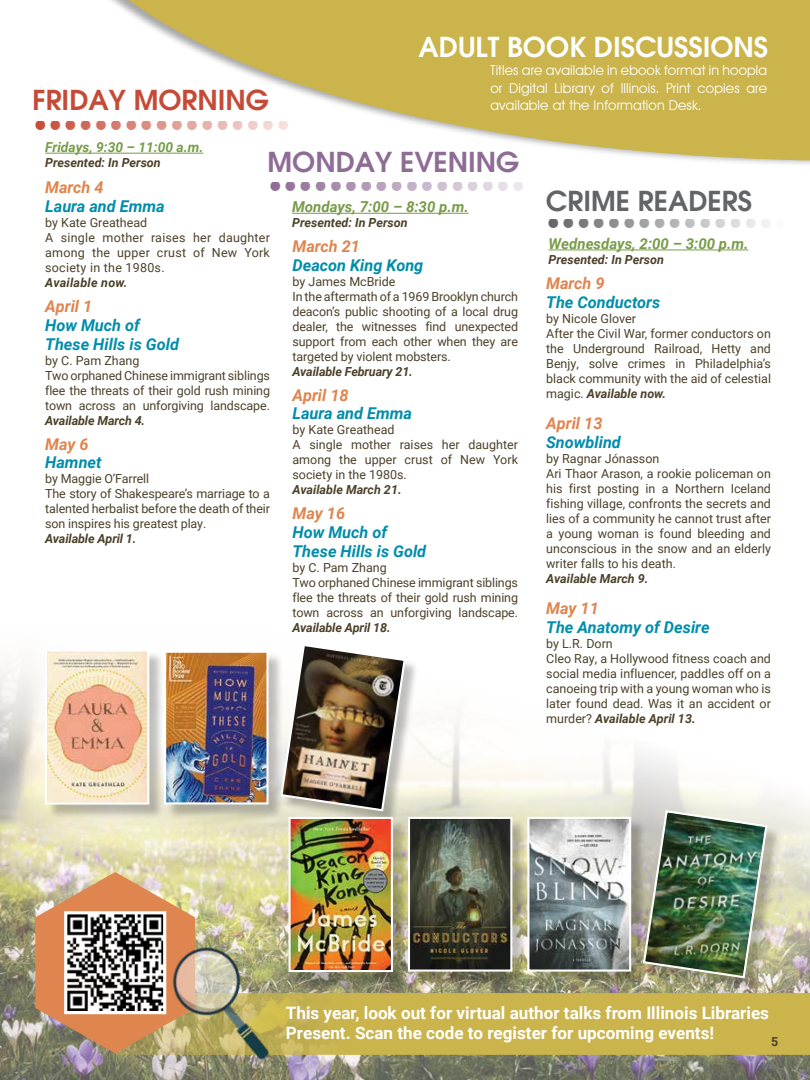
<style>
.page{position:relative;width:810px;height:1080px;background:#fff}
.page>*{position:absolute;margin:0;border:0;box-sizing:border-box;transform-origin:0 0}
.t1{font:700 48.75px "Futura BT";color:#8f6c95}
.t2{font:700 48.75px "Futura BT";color:#c64b38}
.t3{font:700 48.75px "Futura BT";color:#636466}
.t4{font:600 27.5px "Avant Garde";color:#fff}
.t5{font:600 27.5px "Avant Garde";color:#8f6c95}
.t6{font:600 27.5px "Avant Garde";color:#c54b38}
.t7{font:600 27.5px "Avant Garde";color:#636466}
.t8{font:700 17.12px/19.8px "Roboto";color:#fff}
.t9{font:italic 700 16.25px/18.8px "Roboto";color:#008dab}
.t10{font:italic 700 16.25px "Roboto";color:#df854f}
.t11{font:italic 700 15px "Roboto";color:#789c4a}
.t12{font:13.75px/17.5px "Avant Garde IT Cby BT";letter-spacing:.01em;color:#fff;text-align:justify}
.t13{font:italic 700 13.75px "Roboto";color:#789c4a}
.t14{font:12.5px/15px "Roboto";color:#4c412a}
.t15{font:italic 700 12.5px "Roboto";color:#4c412a}
.t16{font:12.5px/15px "Roboto";letter-spacing:.02em;color:#4c412a}
.t17{font:italic 700 12.5px "Roboto";letter-spacing:.02em;color:#4c412a}
.t18{font:700 12.5px "Roboto";color:#4c412a}
.s1{font-weight:700;font-style:italic}
</style>
<div class="page">
<img style="left:0;top:765px;width:810px;height:315px">
<svg style="left:67px;top:0;width:743px;height:164px;fill:#cab44b"></svg>
<hr style="left:292px;top:213px;width:177px;height:1px;background:#789c4a">
<hr style="left:548px;top:250px;width:200px;height:1px;background:#789c4a">
<div style="left:47px;top:651px;width:118px;height:169px;background:#000;opacity:.25"></div>
<img style="left:48px;top:652px;width:98px;height:150px">
<div style="left:45px;top:649px;width:104px;height:156px;border:2px solid #fff"></div>
<hr style="left:45px;top:153px;width:158px;height:1px;background:#789c4a">
<div style="left:283px;top:646px;width:137px;height:179px;background:#000;opacity:.25"></div>
<img style="left:283px;top:646px;width:124px;height:167px">
<div style="left:410px;top:819px;width:118px;height:168px;background:#000;opacity:.25"></div>
<img style="left:411px;top:820px;width:98px;height:149px">
<div style="left:408px;top:817px;width:104px;height:155px;border:2px solid #fff"></div>
<div style="left:529px;top:819px;width:118px;height:168px;background:#000;opacity:.25"></div>
<img style="left:530px;top:820px;width:98px;height:149px">
<div style="left:527px;top:817px;width:104px;height:155px;border:2px solid #fff"></div>
<div style="left:290px;top:819px;width:119px;height:169px;background:#000;opacity:.25"></div>
<img style="left:292px;top:820px;width:98px;height:149px">
<div style="left:289px;top:817px;width:104px;height:155px;border:2px solid #fff"></div>
<div style="left:166px;top:653px;width:119px;height:167px;background:#000;opacity:.25"></div>
<img style="left:167px;top:654px;width:99px;height:147px">
<div style="left:164px;top:651px;width:105px;height:153px;border:2px solid #fff"></div>
<div style="left:645px;top:812px;width:137px;height:181px;background:#000;opacity:.25"></div>
<img style="left:642px;top:809px;width:127px;height:171px">
<div style="left:38px;top:993px;width:772px;height:62px;background:#cab44b"></div>
<svg style="left:35px;top:872px;width:160px;height:181px;background:#b49278"></svg>
<img style="left:154px;top:934px;width:146px;height:130px">
<h2 class="t4" style="left:418px;top:28px;width:351px">ADULT BOOK DISCUSSIONS</h2>
<p class="t12" style="left:490px;top:62px;width:278px">Titles are available in ebook format in hoopla or Digital Library of Illinois. Print copies are available at the Information Desk.</p>
<h2 class="t6" style="left:32px;top:82px;width:238px">FRIDAY MORNING</h2>
<p class="t13" style="left:45px;top:138px;width:160px">Fridays, 9:30 – 11:00 a.m.</p>
<p class="t15" style="left:45px;top:154px;width:117px">Presented: In Person</p>
<h3 class="t10" style="left:45px;top:176px;width:60px">March 4</h3>
<h3 class="t9" style="left:45px;top:196px;width:121px">Laura and Emma</h3>
<p class="t16" style="left:45px;top:215px;width:226px">by Kate Greathead<br>A single mother raises her daughter among the upper crust of New York society in the 1980s.</p>
<p class="t17" style="left:45px;top:274px;width:84px">Available now.</p>
<h3 class="t10" style="left:45px;top:295px;width:49px">April 1</h3>
<h3 class="t9" style="left:45px;top:315px;width:135px">How Much of<br>These Hills is Gold</h3>
<p class="t14" style="left:45px;top:352px;width:226px">by C. Pam Zhang<br>Two orphaned Chinese immigrant siblings flee the threats of their gold rush mining town across an unforgiving landscape.</p>
<p class="t15" style="left:45px;top:411px;width:101px">Available March 4.</p>
<h3 class="t10" style="left:45px;top:433px;width:45px">May 6</h3>
<h3 class="t9" style="left:45px;top:453px;width:58px">Hamnet</h3>
<p class="t14" style="left:45px;top:471px;width:226px">by Maggie O’Farrell<br>The story of Shakespeare’s marriage to a talented herbalist before the death of their son inspires his greatest play.</p>
<p class="t15" style="left:45px;top:530px;width:93px">Available April 1.</p>
<h1 class="t2" style="left:32px;top:83px;width:260px">.................</h1>
<h2 class="t5" style="left:268px;top:144px;width:253px">MONDAY EVENING</h2>
<h1 class="t1" style="left:268px;top:144px;width:260px">.................</h1>
<p class="t11" style="left:292px;top:196px;width:178px">Mondays, 7:00 – 8:30 p.m.</p>
<h2 class="t7" style="left:546px;top:182px;width:208px">CRIME READERS</h2>
<p class="t15" style="left:292px;top:214px;width:117px">Presented: In Person</p>
<h1 class="t3" style="left:546px;top:182px;width:245px">................</h1>
<p class="t11" style="left:548px;top:233px;width:201px">Wednesdays, 2:00 – 3:00 p.m.</p>
<p class="t15" style="left:548px;top:251px;width:117px">Presented: In Person</p>
<h3 class="t10" style="left:292px;top:235px;width:69px">March 21</h3>
<h3 class="t9" style="left:292px;top:255px;width:132px">Deacon King Kong</h3>
<p class="t14" style="left:292px;top:273px;width:227px">by James McBride<br>In the aftermath of a 1969 Brooklyn church deacon’s public shooting of a local drug dealer, the witnesses find unexpected support from each other when they are targeted by violent mobsters.</p>
<p class="t15" style="left:292px;top:362px;width:122px">Available February 21.</p>
<h3 class="t10" style="left:292px;top:383px;width:58px">April 18</h3>
<h3 class="t9" style="left:292px;top:404px;width:121px">Laura and Emma</h3>
<p class="t14" style="left:292px;top:422px;width:227px">by Kate Greathead<br>A single mother raises her daughter among the upper crust of New York society in the 1980s.</p>
<p class="t15" style="left:292px;top:481px;width:111px">Available March 21.</p>
<h3 class="t10" style="left:292px;top:502px;width:54px">May 16</h3>
<h3 class="t9" style="left:292px;top:522px;width:135px">How Much of<br>These Hills is Gold</h3>
<p class="t14" style="left:292px;top:559px;width:227px">by C. Pam Zhang<br>Two orphaned Chinese immigrant siblings flee the threats of their gold rush mining town across an unforgiving landscape.</p>
<p class="t15" style="left:292px;top:619px;width:100px">Available April 18.</p>
<h3 class="t10" style="left:546px;top:272px;width:60px">March 9</h3>
<h3 class="t9" style="left:546px;top:292px;width:115px">The Conductors</h3>
<p class="t14" style="left:546px;top:311px;width:226px">by Nicole Glover<br>After the Civil War, former conductors on the Underground Railroad, Hetty and<br>Benjy, solve crimes in Philadelphia’s black community with the aid of celestial magic. <span class="s1">Available now.</span></p>
<h3 class="t10" style="left:546px;top:412px;width:58px">April 13</h3>
<h3 class="t9" style="left:546px;top:432px;width:76px">Snowblind</h3>
<p class="t14" style="left:546px;top:451px;width:226px">by Ragnar Jónasson<br>Ari Thaor Arason, a rookie policeman on his first posting in a Northern Iceland fishing village, confronts the secrets and lies of a community he cannot trust after a young woman is found bleeding and unconscious in the snow and an elderly writer falls to his death.</p>
<p class="t15" style="left:546px;top:570px;width:104px">Available March 9.</p>
<h3 class="t10" style="left:546px;top:597px;width:54px">May 11</h3>
<h3 class="t9" style="left:546px;top:617px;width:165px">The Anatomy of Desire</h3>
<p class="t14" style="left:546px;top:636px;width:226px">by L.R. Dorn<br>Cleo Ray, a Hollywood fitness coach and social media influencer, paddles off on a canoeing trip with a young woman who is later found dead. Was it an accident or murder? <span class="s1">Available April 13.</span></p>
<h3 class="t8" style="left:286px;top:1002px;width:485px">This year, look out for virtual author talks from Illinois Libraries<br>Present. Scan the code to register for upcoming events!</h3>
<p class="t18" style="left:771px;top:1032px;width:9px">5</p>
</div>
